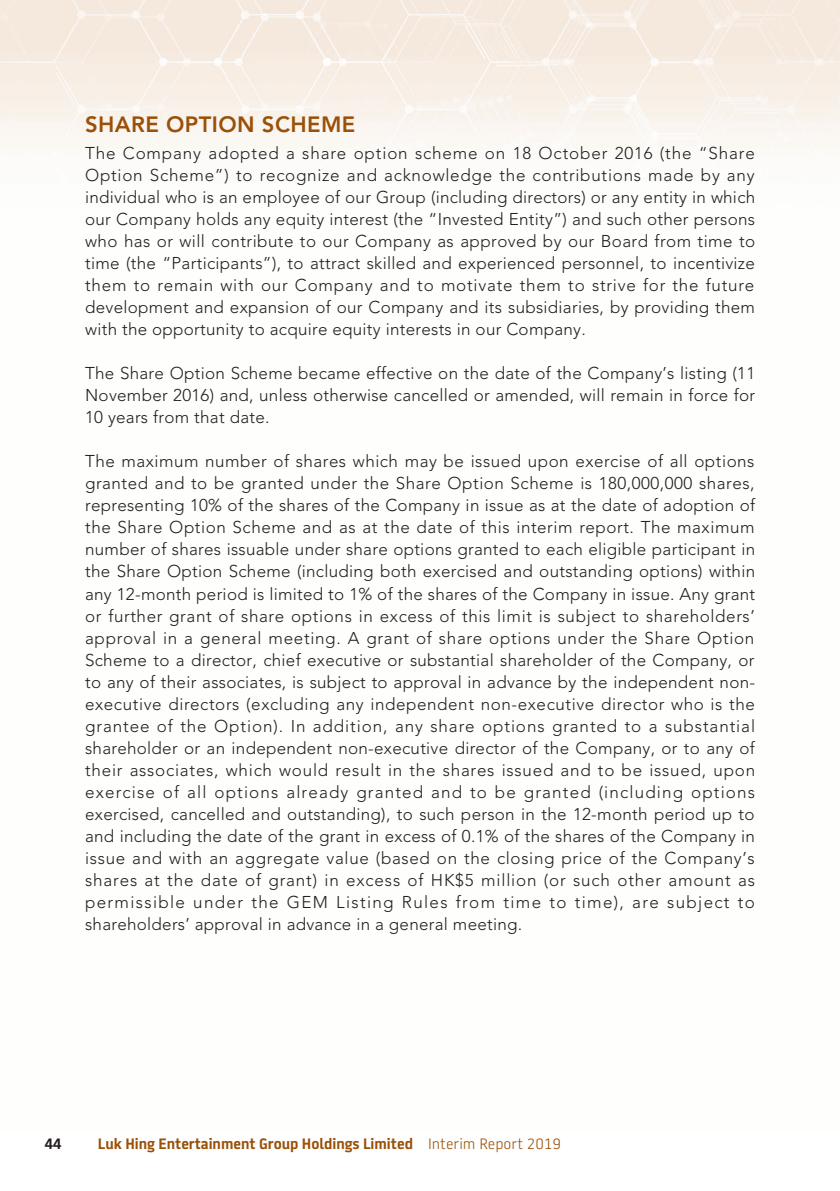
<style>
.page{position:relative;width:840px;height:1191px;background:#fff}
.page>*{position:absolute;margin:0;border:0;box-sizing:border-box;transform-origin:0 0}
.t1{font:800 22px "Avenir LT Std";letter-spacing:.02em;color:#9a5006}
.t2{font:300 17px/22px "Avenir LT Std";letter-spacing:.015em;color:#231f20;text-align:justify}
.t3{font:700 15px "Battersea";color:#9a5006}
.t4{font:700 15px "Frutiger LT Std";color:#231f20}
.s1{font-weight:300}
</style>
<div class="page">
<img style="left:0;top:0;width:839px;height:152px">
<p class="t1" style="left:85px;top:111px;width:271px">SHARE OPTION SCHEME</p>
<p class="t2" style="left:85px;top:143px;width:671px">The Company adopted a share option scheme on 18 October 2016 (the “Share Option Scheme”) to recognize and acknowledge the contributions made by any individual who is an employee of our Group (including directors) or any entity in which our Company holds any equity interest (the “Invested Entity”) and such other persons who has or will contribute to our Company as approved by our Board from time to time (the “Participants”), to attract skilled and experienced personnel, to incentivize them to remain with our Company and to motivate them to strive for the future development and expansion of our Company and its subsidiaries, by providing them with the opportunity to acquire equity interests in our Company.</p>
<p class="t2" style="left:85px;top:362px;width:671px">The Share Option Scheme became effective on the date of the Company’s listing (11<br>November 2016) and, unless otherwise cancelled or amended, will remain in force for 10 years from that date.</p>
<p class="t2" style="left:85px;top:450px;width:671px">The maximum number of shares which may be issued upon exercise of all options granted and to be granted under the Share Option Scheme is 180,000,000 shares, representing 10% of the shares of the Company in issue as at the date of adoption of the Share Option Scheme and as at the date of this interim report. The maximum number of shares issuable under share options granted to each eligible participant in the Share Option Scheme (including both exercised and outstanding options) within any 12-month period is limited to 1% of the shares of the Company in issue. Any grant or further grant of share options in excess of this limit is subject to shareholders’ approval in a general meeting. A grant of share options under the Share Option Scheme to a director, chief executive or substantial shareholder of the Company, or to any of their associates, is subject to approval in advance by the independent non&shy;executive directors (excluding any independent non-executive director who is the grantee of the Option). In addition, any share options granted to a substantial shareholder or an independent non-executive director of the Company, or to any of their associates, which would result in the shares issued and to be issued, upon exercise of all options already granted and to be granted (including options exercised, cancelled and outstanding), to such person in the 12-month period up to and including the date of the grant in excess of 0.1% of the shares of the Company in issue and with an aggregate value (based on the closing price of the Company’s shares at the date of grant) in excess of HK$5 million (or such other amount as permissible under the GEM Listing Rules from time to time), are subject to shareholders’ approval in advance in a general meeting.</p>
<p class="t4" style="left:45px;top:1135px;width:18px">44</p>
<p class="t3" style="left:98px;top:1134px;width:464px">Luk Hing Entertainment Group Holdings Limited <span class="s1">Interim Report 2019</span></p>
</div>
